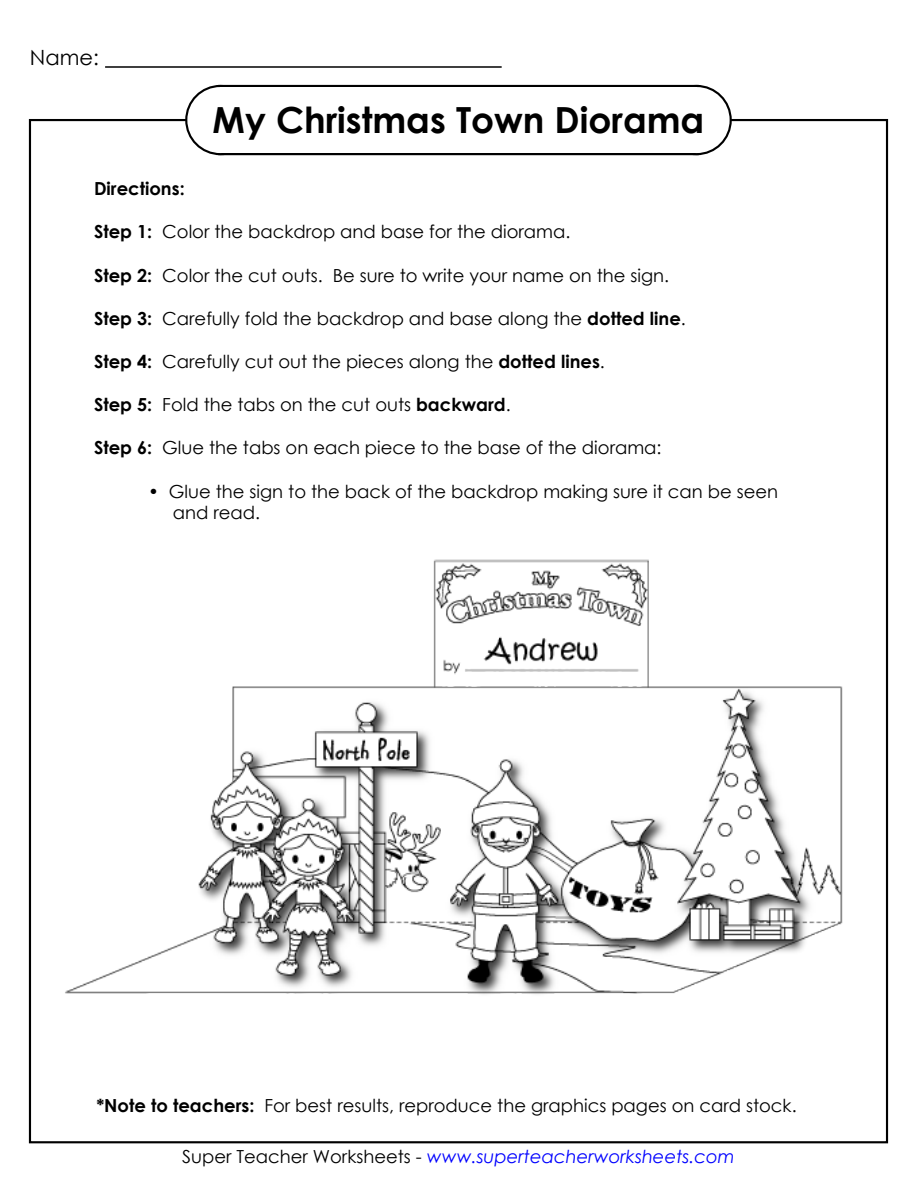
<style>
.page{position:relative;width:918px;height:1188px;background:#fff}
.page>*{position:absolute;margin:0;border:0;box-sizing:border-box;transform-origin:0 0}
.t1{font:700 36px "Century Gothic";color:#000}
.t2{font:21px "Century Gothic";color:#000}
.t3{font:18px/21.6px "Century Gothic";color:#000}
.t4{font:italic 18px "Century Gothic";color:#00f}
.t5{font:700 18px "Century Gothic";color:#000}
.s1{font-weight:700}
.s2{font-style:normal;color:#000}
</style>
<div class="page">
<hr style="left:105px;top:66px;width:397px;height:2px;background:#000">
<div style="left:661px;top:85px;width:71px;height:70px;border:4px solid #000;border-radius:50%"></div>
<div style="left:218px;top:85px;width:481px;height:70px;border:4px solid #000"></div>
<div style="left:185px;top:85px;width:71px;height:70px;border:4px solid #000;border-radius:50%"></div>
<div style="left:664px;top:87px;width:66px;height:66px;background:#fff;border-radius:50%"></div>
<div style="left:220px;top:87px;width:477px;height:66px;background:#fff"></div>
<div style="left:187px;top:87px;width:66px;height:66px;background:#fff;border-radius:50%"></div>
<img style="left:34px;top:559px;width:827px;height:585px">
<p class="t2" style="left:30px;top:43px;width:71px">Name:</p>
<h1 class="t1" style="left:213px;top:93px;width:493px">My Christmas Town Diorama</h1>
<p class="t5" style="left:94px;top:175px;width:92px">Directions:</p>
<p class="t3" style="left:94px;top:221px;width:478px"><span class="s1">Step 1:</span> Color the backdrop and base for the diorama.</p>
<p class="t3" style="left:94px;top:264px;width:577px"><span class="s1">Step 2:</span> Color the cut outs. Be sure to write your name on the sign.</p>
<p class="t3" style="left:94px;top:307px;width:593px"><span class="s1">Step 3:</span> Carefully fold the backdrop and base along the <span class="s1">dotted line</span>.</p>
<p class="t3" style="left:94px;top:350px;width:512px"><span class="s1">Step 4:</span> Carefully cut out the pieces along the <span class="s1">dotted lines</span>.</p>
<p class="t3" style="left:94px;top:394px;width:418px"><span class="s1">Step 5:</span> Fold the tabs on the cut outs <span class="s1">backward</span>.</p>
<p class="t3" style="left:94px;top:437px;width:569px"><span class="s1">Step 6:</span> Glue the tabs on each piece to the base of the diorama:</p>
<p class="t3" style="left:173px;top:480px;width:607px;text-indent:-25px">• Glue the sign to the back of the backdrop making sure it can be seen and read.</p>
<p class="t3" style="left:96px;top:1094px;width:702px"><span class="s1">*Note to teachers:</span> For best results, reproduce the graphics pages on card stock.</p>
<p class="t4" style="left:182px;top:1144px;width:554px"><span class="s2">Super Teacher Worksheets -</span> www.superteacherworksheets.com</p>
</div>
